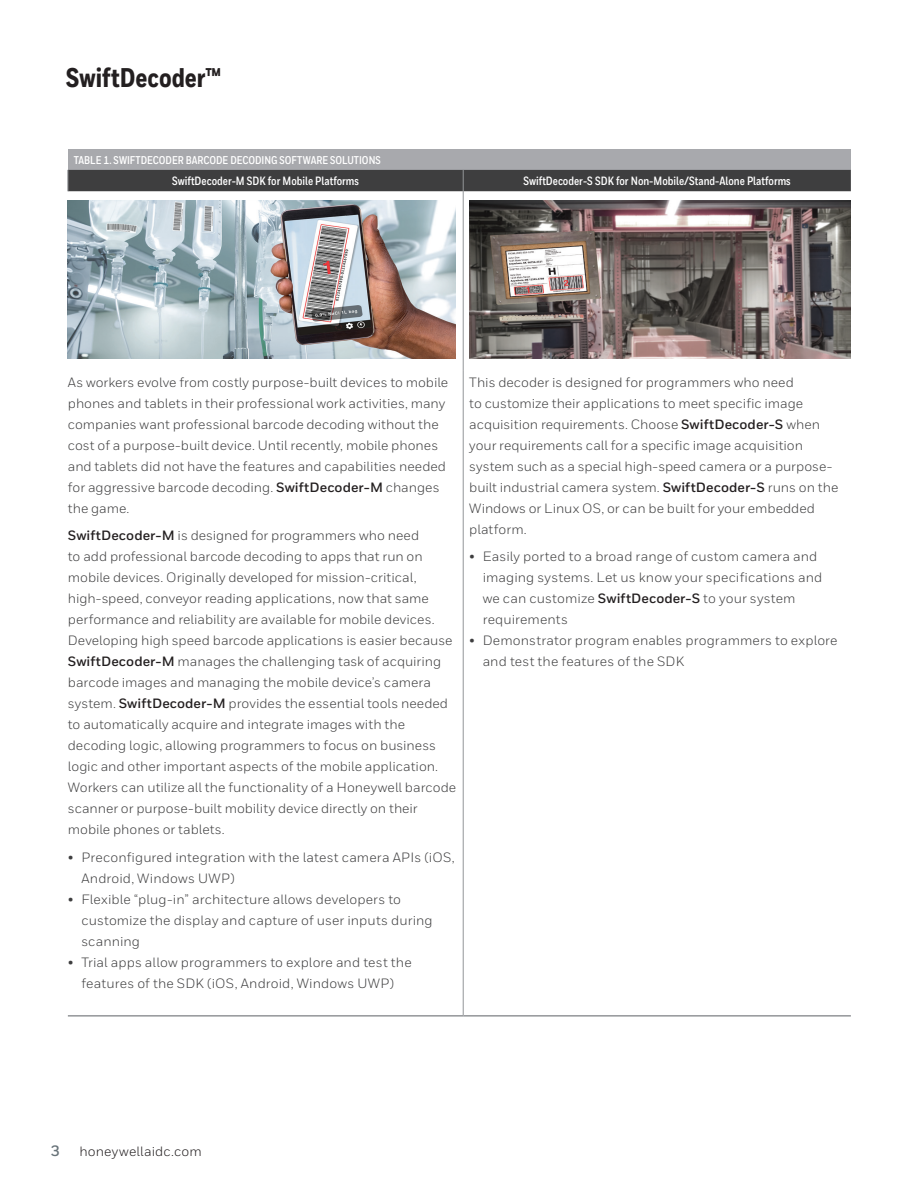
<style>
.page{position:relative;width:918px;height:1188px;background:#fff}
.page>*{position:absolute;margin:0;border:0;box-sizing:border-box;transform-origin:0 0}
.t1{font:800 27px "Honeywell Cond";color:#231f20}
.t2{font:700 15px "Honeywell Sans";color:#687379}
.Body__9_14_pt{font:13.5px/21px "Honeywell Sans";color:#3e3e3f}
.Features_copy{font:13.5px/21px "Honeywell Sans";letter-spacing:.01em;color:#3e3e3f}
.t3{font:13.5px "Honeywell Sans";letter-spacing:.01em;color:#231f20}
.Table__Header{font:700 12px "Honeywell Cond";color:#fff}
.Table__Header__All_C{font:700 11.25px "Honeywell Cond";color:#fff}
.s1{font-weight:700;color:#231f20}
</style>
<div class="page">
<img style="left:68px;top:200px;width:388px;height:159px">
<img style="left:470px;top:200px;width:380px;height:159px">
<div style="left:68px;top:149px;width:783px;height:21px;background:#a8a9ad"></div>
<hr style="left:463px;top:370px;width:1px;height:645px;background:#939598">
<hr style="left:68px;top:1015px;width:395px;height:2px;background:#939598">
<hr style="left:463px;top:1015px;width:388px;height:2px;background:#939598">
<div style="left:68px;top:170px;width:783px;height:21px;background:#3e3e3f"></div>
<hr style="left:463px;top:191px;width:1px;height:179px;background:#939598">
<h1 class="t1" style="left:66px;top:61px;width:156px">SwiftDecoder™</h1>
<p class="Table__Header__All_C" style="left:74px;top:153px;width:308px">TABLE 1. SWIFTDECODER BARCODE DECODING SOFTWARE SOLUTIONS</p>
<p class="Table__Header" style="left:172px;top:174px;width:188px">SwiftDecoder-M SDK for Mobile Platforms</p>
<p class="Table__Header" style="left:523px;top:174px;width:269px">SwiftDecoder-S SDK for Non-Mobile/Stand-Alone Platforms</p>
<p class="Body__9_14_pt" style="left:68px;top:371px;width:382px">As workers evolve from costly purpose-built devices to mobile phones and tablets in their professional work activities, many companies want professional barcode decoding without the cost of a purpose-built device. Until recently, mobile phones and tablets did not have the features and capabilities needed for aggressive barcode decoding. <span class="s1">SwiftDecoder-M</span> changes the game.</p>
<p class="Body__9_14_pt" style="left:68px;top:525px;width:390px"><span class="s1">SwiftDecoder-M</span> is designed for programmers who need<br>to add professional barcode decoding to apps that run on mobile devices. Originally developed for mission-critical, high-speed, conveyor reading applications, now that same performance and reliability are available for mobile devices.<br>Developing high speed barcode applications is easier because <span class="s1">SwiftDecoder-M</span> manages the challenging task of acquiring barcode images and managing the mobile device’s camera system. <span class="s1">SwiftDecoder-M</span> provides the essential tools needed to automatically acquire and integrate images with the decoding logic, allowing programmers to focus on business logic and other important aspects of the mobile application.<br>Workers can utilize all the functionality of a Honeywell barcode scanner or purpose-built mobility device directly on their mobile phones or tablets.</p>
<p class="Features_copy" style="left:81px;top:847px;width:375px;text-indent:-14px">• Preconfigured integration with the latest camera APIs (iOS,<br>Android, Windows UWP)</p>
<p class="Features_copy" style="left:81px;top:889px;width:353px;text-indent:-14px">• Flexible “plug-in” architecture allows developers to customize the display and capture of user inputs during scanning</p>
<p class="Features_copy" style="left:68px;top:952px;width:345px;text-align:center">• Trial apps allow programmers to explore and test the features of the SDK (iOS, Android, Windows UWP)</p>
<p class="Body__9_14_pt" style="left:469px;top:371px;width:371px">This decoder is designed for programmers who need<br>to customize their applications to meet specific image acquisition requirements. Choose <span class="s1">SwiftDecoder-S</span> when your requirements call for a specific image acquisition system such as a special high-speed camera or a purpose&shy;built industrial camera system. <span class="s1">SwiftDecoder-S</span> runs on the Windows or Linux OS, or can be built for your embedded platform.</p>
<p class="Features_copy" style="left:483px;top:546px;width:341px;text-indent:-14px">• Easily ported to a broad range of custom camera and imaging systems. Let us know your specifications and we can customize <span class="s1">SwiftDecoder-S</span> to your system requirements</p>
<p class="Features_copy" style="left:483px;top:630px;width:356px;text-indent:-14px">• Demonstrator program enables programmers to explore and test the features of the SDK</p>
<p class="t2" style="left:50px;top:1142px;width:11px">3</p>
<p class="t3" style="left:79px;top:1144px;width:124px">honeywellaidc.com</p>
</div>
